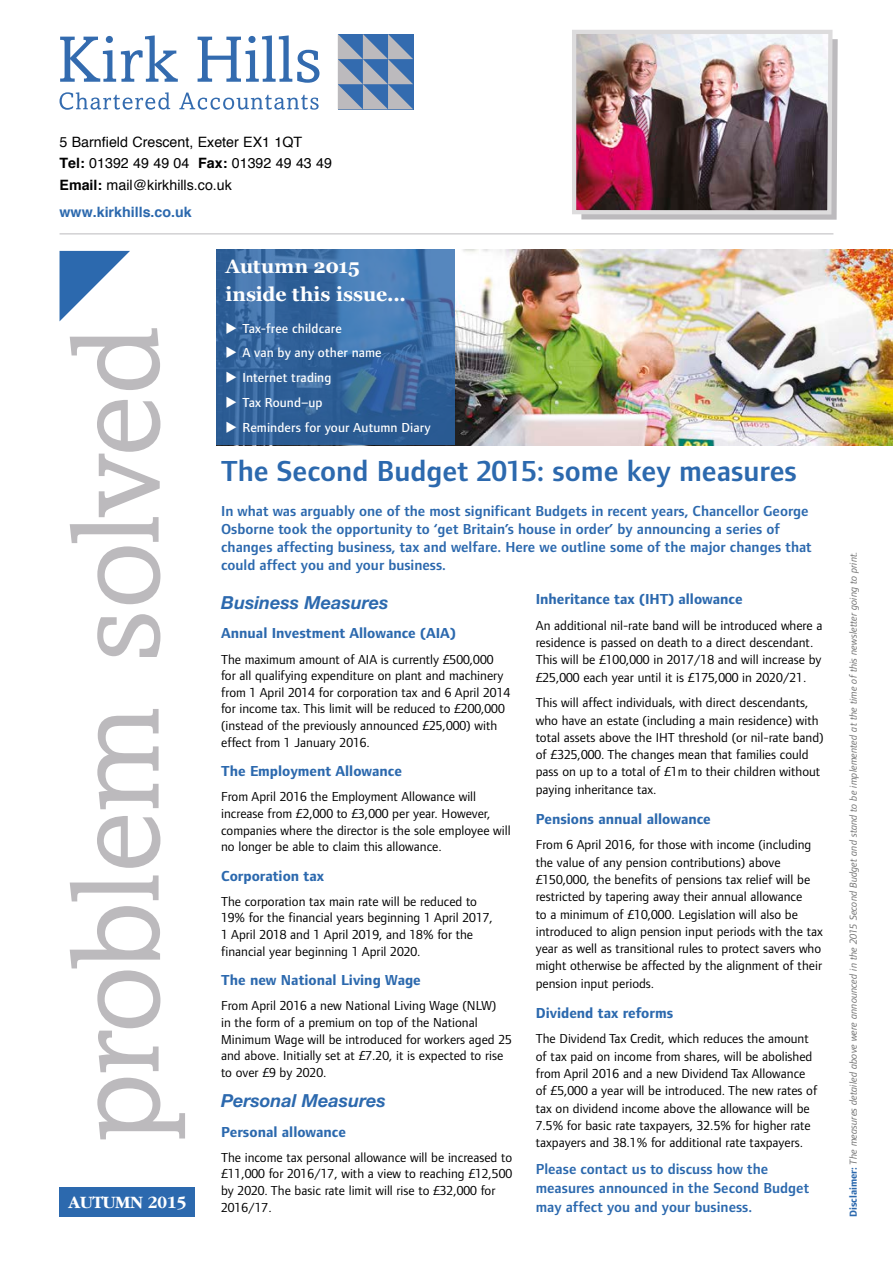
<style>
.page{position:relative;width:893px;height:1263px;background:#fff}
.page>*{position:absolute;margin:0;border:0;box-sizing:border-box;transform-origin:0 0}
.t1{font:600 30px "Foundry Form Sans";color:#2c69ae}
.t2{font:700 19.5px/28.5px "Georgia";letter-spacing:.005em;color:#fff}
.subhead{font:italic 700 18px "Helvetica Neue";color:#2c69ae}
.t3{font:700 18px "Garamond";letter-spacing:-.02em;color:#fff}
.intro{font:600 15px/18.1px "Foundry Form Sans";color:#2c69ae}
.sub_subhead{font:700 15px "Foundry Form Sans";color:#2c69ae}
.outro{font:600 15px/18.8px "Foundry Form Sans";color:#2c69ae}
.t4{font:14.25px "Helvetica";color:#000}
.t5{font:700 14.25px "Helvetica";color:#2c69ae}
.body{font:13.5px/17.2px "Foundry Form Sans";color:#000}
.t6{font:500 13.5px "Foundry Form Sans";letter-spacing:.01em;color:#fff}
.body-2{font:italic 10.5px "Foundry Form Sans";color:#6e6e6e}
.s1{font-weight:700}
.s2{font-weight:700;font-style:normal;color:#2c69ae}
</style>
<div class="page">
<img style="left:455px;top:249px;width:438px;height:196px">
<svg style="left:217px;top:249px;width:238px;height:196px;fill:#316199"></svg>
<svg style="left:581px;top:39px;width:257px;height:181px"></svg>
<img style="left:572px;top:30px;width:263px;height:187px">
<svg style="left:60px;top:35px;width:118px;height:47px"></svg>
<svg style="left:198px;top:35px;width:121px;height:48px"></svg>
<svg style="left:60px;top:92px;width:110px;height:17px"></svg>
<svg style="left:179px;top:93px;width:140px;height:16px"></svg>
<svg style="left:338px;top:34px;width:75px;height:75px"></svg>
<hr style="left:60px;top:233px;width:773px;height:1px;background:#bcbabd">
<svg style="left:60px;top:251px;width:70px;height:70px"></svg>
<svg style="left:97px;top:1078px;width:88px;height:61px"></svg>
<svg style="left:70px;top:875px;width:90px;height:197px"></svg>
<svg style="left:97px;top:816px;width:63px;height:52px"></svg>
<svg style="left:97px;top:709px;width:62px;height:100px"></svg>
<svg style="left:97px;top:614px;width:63px;height:43px"></svg>
<svg style="left:70px;top:400px;width:90px;height:204px"></svg>
<svg style="left:70px;top:328px;width:90px;height:62px"></svg>
<div style="left:60px;top:1187px;width:135px;height:29px;background:#2c69ae"></div>
<p class="t4" style="left:60px;top:131px;width:244px">5 Barnfield Crescent, Exeter EX1 1QT</p>
<p class="t4" style="left:60px;top:152px;width:274px"><span class="s1">Tel:</span> 01392 49 49 04 <span class="s1">Fax:</span> 01392 49 43 49</p>
<p class="t4" style="left:60px;top:174px;width:174px"><span class="s1">Email:</span> mail@kirkhills.co.uk</p>
<p class="t5" style="left:60px;top:201px;width:134px">www.kirkhills.co.uk</p>
<p class="t3" style="left:69px;top:1192px;width:120px">AUTUMN 2015</p>
<p class="t2" style="left:225px;top:251px;width:182px">Autumn 2015 inside this issue...</p>
<p class="t6" style="left:225px;top:320px;width:118px">◆ Tax-free childcare</p>
<p class="t6" style="left:225px;top:345px;width:158px">◆ A van by any other name</p>
<p class="t6" style="left:225px;top:370px;width:108px">◆ Internet trading</p>
<p class="t6" style="left:225px;top:395px;width:99px">◆ Tax Round–up</p>
<p class="t6" style="left:225px;top:420px;width:207px">◆ Reminders for your Autumn Diary</p>
<p class="t1" style="left:221px;top:454px;width:577px">The Second Budget 2015: some key measures</p>
<p class="intro" style="left:221px;top:502px;width:592px">In what was arguably one of the most significant Budgets in recent years, Chancellor George Osborne took the opportunity to ‘get Britain’s house in order’ by announcing a series of changes affecting business, tax and welfare. Here we outline some of the major changes that could affect you and your business.</p>
<p class="subhead" style="left:221px;top:591px;width:169px">Business Measures</p>
<p class="sub_subhead" style="left:221px;top:625px;width:236px">Annual Investment Allowance (AIA)</p>
<p class="body" style="left:221px;top:651px;width:291px;line-height:16.6px">The maximum amount of AIA is currently £500,000 for all qualifying expenditure on plant and machinery from 1 April 2014 for corporation tax and 6 April 2014 for income tax. This limit will be reduced to £200,000 (instead of the previously announced £25,000) with effect from 1 January 2016.</p>
<p class="sub_subhead" style="left:221px;top:763px;width:182px">The Employment Allowance</p>
<p class="body" style="left:221px;top:788px;width:291px;line-height:16.6px">From April 2016 the Employment Allowance will increase from £2,000 to £3,000 per year. However, companies where the director is the sole employee will no longer be able to claim this allowance.</p>
<p class="sub_subhead" style="left:221px;top:867px;width:105px">Corporation tax</p>
<p class="body" style="left:221px;top:893px;width:273px;line-height:16.6px">The corporation tax main rate will be reduced to 19% for the financial years beginning 1 April 2017, 1 April 2018 and 1 April 2019, and 18% for the financial year beginning 1 April 2020.</p>
<p class="sub_subhead" style="left:221px;top:972px;width:201px">The new National Living Wage</p>
<p class="body" style="left:221px;top:997px;width:292px;line-height:16.6px">From April 2016 a new National Living Wage (NLW)<br>in the form of a premium on top of the National Minimum Wage will be introduced for workers aged 25 and above. Initially set at £7.20, it is expected to rise to over £9 by 2020.</p>
<p class="subhead" style="left:221px;top:1089px;width:166px">Personal Measures</p>
<p class="sub_subhead" style="left:221px;top:1123px;width:126px">Personal allowance</p>
<p class="body" style="left:221px;top:1149px;width:293px;line-height:16.6px">The income tax personal allowance will be increased to £11,000 for 2016/17, with a view to reaching £12,500 by 2020. The basic rate limit will rise to £32,000 for 2016/17.</p>
<p class="sub_subhead" style="left:536px;top:590px;width:208px">Inheritance tax (IHT) allowance</p>
<p class="body" style="left:536px;top:616px;width:288px">An additional nil-rate band will be introduced where a residence is passed on death to a direct descendant.<br>This will be £100,000 in 2017/18 and will increase by £25,000 each year until it is £175,000 in 2020/21.</p>
<p class="body" style="left:536px;top:694px;width:289px">This will affect individuals, with direct descendants, who have an estate (including a main residence) with total assets above the IHT threshold (or nil-rate band) of £325,000. The changes mean that families could pass on up to a total of £1m to their children without paying inheritance tax.</p>
<p class="sub_subhead" style="left:536px;top:810px;width:177px">Pensions annual allowance</p>
<p class="body" style="left:536px;top:836px;width:288px">From 6 April 2016, for those with income (including the value of any pension contributions) above £150,000, the benefits of pensions tax relief will be restricted by tapering away their annual allowance<br>to a minimum of £10,000. Legislation will also be introduced to align pension input periods with the tax year as well as transitional rules to protect savers who might otherwise be affected by the alignment of their pension input periods.</p>
<p class="sub_subhead" style="left:536px;top:1004px;width:139px">Dividend tax reforms</p>
<p class="body" style="left:536px;top:1030px;width:283px">The Dividend Tax Credit, which reduces the amount of tax paid on income from shares, will be abolished from April 2016 and a new Dividend Tax Allowance of £5,000 a year will be introduced. The new rates of tax on dividend income above the allowance will be 7.5% for basic rate taxpayers, 32.5% for higher rate taxpayers and 38.1% for additional rate taxpayers.</p>
<p class="outro" style="left:536px;top:1160px;width:275px">Please contact us to discuss how the measures announced in the Second Budget may affect you and your business.</p>
<p class="body-2" style="left:847px;top:1217px;width:667px;rotate:-90deg"><span class="s2">Disclaimer:</span> The measures detailed above were announced in the 2015 Second Budget and stand to be implemented at the time of this newsletter going to print.</p>
</div>
